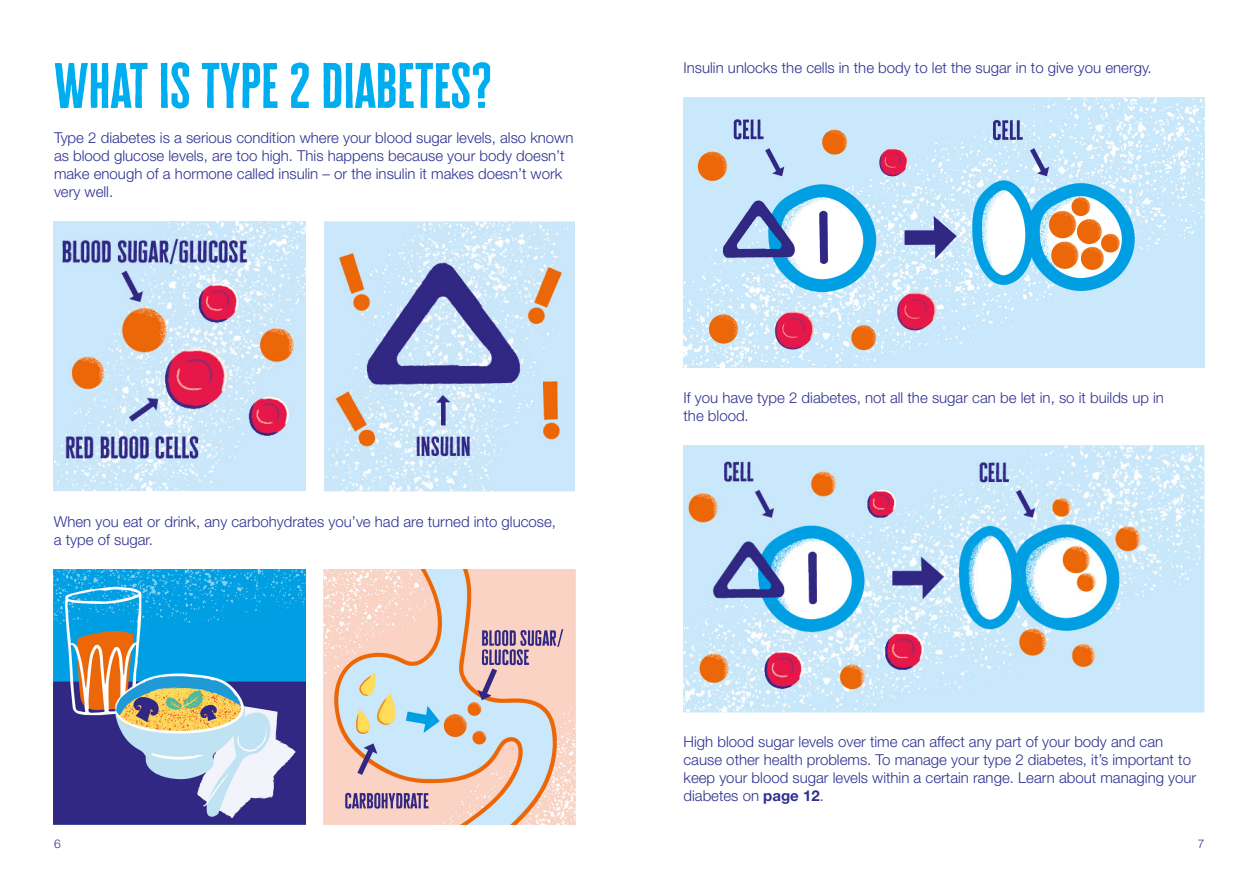
<style>
.page{position:relative;width:1259px;height:893px;background:#fff}
.page>*{position:absolute;margin:0;border:0;box-sizing:border-box;transform-origin:0 0}
.t1{font:700 52.5px "Diabetes UK Cheddar";color:#00aeef}
.Body_copy{font:300 15px/18px "Helvetica Neue LT Std";color:#2e3092}
.t2{font:300 12px "Helvetica Neue LT Std";color:#2e3092}
.s1{font-weight:700}
</style>
<div class="page">
<img style="left:54px;top:221px;width:251px;height:270px">
<img style="left:54px;top:570px;width:251px;height:255px">
<img style="left:323px;top:570px;width:252px;height:255px">
<img style="left:683px;top:98px;width:522px;height:270px">
<img style="left:324px;top:221px;width:251px;height:270px">
<img style="left:683px;top:445px;width:522px;height:267px">
<p class="t1" style="left:54px;top:52px;width:439px">WHAT IS TYPE 2 DIABETES?</p>
<p class="Body_copy" style="left:54px;top:129px;width:521px">Type 2 diabetes is a serious condition where your blood sugar levels, also known as blood glucose levels, are too high. This happens because your body doesn’t make enough of a hormone called insulin – or the insulin it makes doesn’t work very well.</p>
<p class="Body_copy" style="left:54px;top:512px;width:504px">When you eat or drink, any carbohydrates you’ve had are turned into glucose, a type of sugar.</p>
<p class="Body_copy" style="left:683px;top:59px;width:470px">Insulin unlocks the cells in the body to let the sugar in to give you energy.</p>
<p class="Body_copy" style="left:683px;top:389px;width:482px">If you have type 2 diabetes, not all the sugar can be let in, so it builds up in the blood.</p>
<p class="Body_copy" style="left:683px;top:733px;width:514px">High blood sugar levels over time can affect any part of your body and can cause other health problems. To manage your type 2 diabetes, it’s important to keep your blood sugar levels within a certain range. Learn about managing your diabetes on <span class="s1">page 12</span>.</p>
<p class="t2" style="left:54px;top:836px;width:8px">6</p>
<p class="t2" style="left:1197px;top:836px;width:8px">7</p>
</div>
